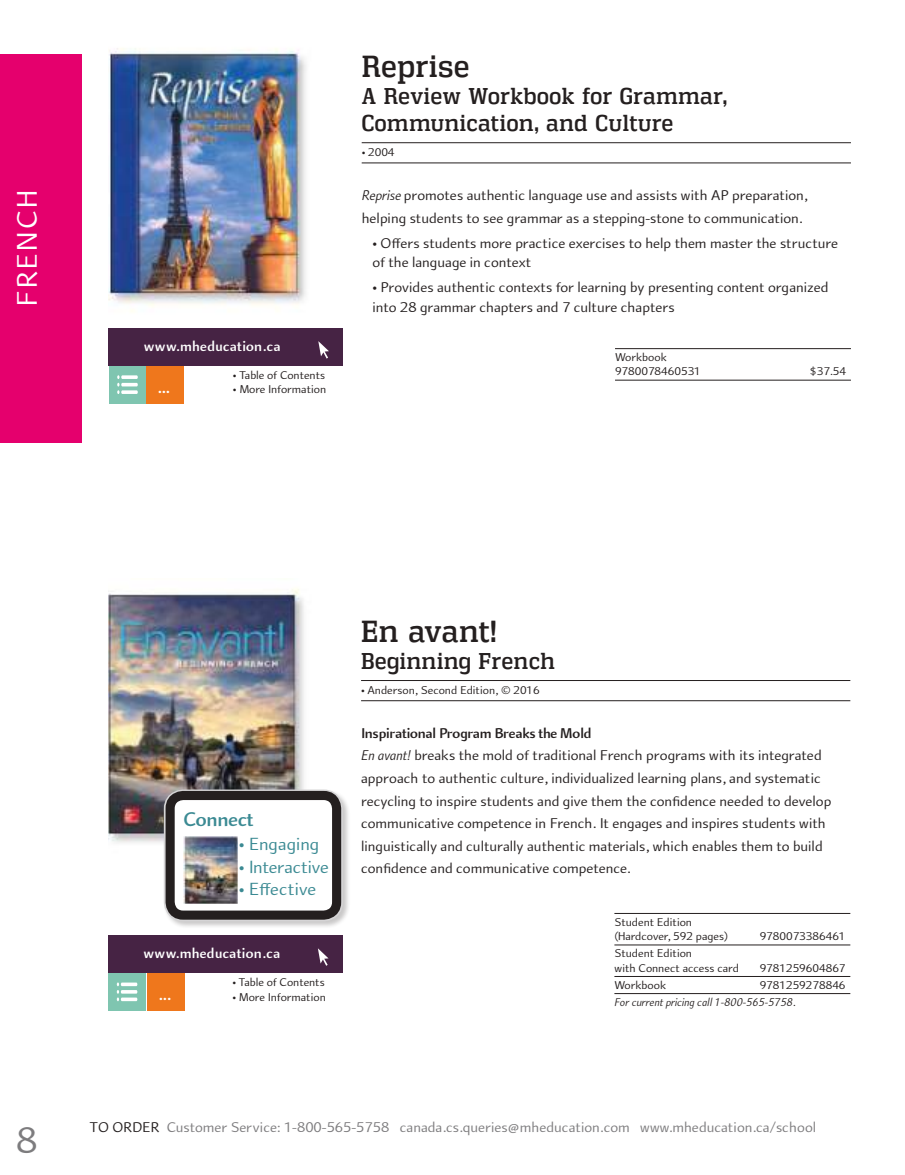
<style>
.page{position:relative;width:905px;height:1175px;background:#fff}
.page>*{position:absolute;margin:0;border:0;box-sizing:border-box;transform-origin:0 0}
.t1{font:39px "Arum Sans";color:#7d7c7e}
.t2{font:30px "Vectipede Rg";letter-spacing:.03em;color:#241f1f}
.t3{font:30px "Arum Sans";letter-spacing:.05em;color:#fff}
.t4{font:22.5px/27px "Vectipede Rg";letter-spacing:.03em;color:#241f1f}
.t5{font:700 21px "Arum Sans";letter-spacing:-.005em;color:#3b8a93}
.t6{font:18.6px "Arum Sans";color:#3b8a93}
.t7{font:700 18px "Arum Sans";color:#fff}
.t8{font:15px/22.5px "Arum Sans";color:#241f1f}
.t9{font:15px "Arum Sans";color:#7d7c7e}
.t10{font:700 15px "Arum Sans";letter-spacing:.02em;color:#fff}
.t11{font:12px/14.4px "Arum Sans";color:#241f1f}
.t12{font:italic 12px "Arum Sans";letter-spacing:-.005em;color:#241f1f}
.s1{font-style:italic}
.s2{font-weight:700}
.s3{color:#241f1f}
</style>
<div class="page">
<div style="left:0;top:54px;width:81px;height:389px;background:#e5006d"></div>
<img style="left:108px;top:588px;width:196px;height:255px">
<hr style="left:614px;top:913px;width:236px;height:1px;background:#241f1f">
<hr style="left:614px;top:944px;width:236px;height:1px;background:#241f1f">
<hr style="left:614px;top:976px;width:236px;height:1px;background:#241f1f">
<hr style="left:614px;top:993px;width:236px;height:1px;background:#241f1f">
<hr style="left:615px;top:348px;width:235px;height:1px;background:#241f1f">
<hr style="left:615px;top:380px;width:235px;height:1px;background:#241f1f">
<hr style="left:361px;top:680px;width:489px;height:1px;background:#241f1f">
<hr style="left:361px;top:700px;width:489px;height:1px;background:#241f1f">
<hr style="left:362px;top:142px;width:488px;height:1px;background:#241f1f">
<hr style="left:362px;top:162px;width:488px;height:1px;background:#241f1f">
<img style="left:108px;top:48px;width:198px;height:291px">
<div style="left:163px;top:788px;width:188px;height:141px;background:#241f1f;opacity:.25"></div>
<div style="left:164px;top:789px;width:179px;height:132px;border:13px solid #d5d4d5;border-radius:13px"></div>
<div style="left:170px;top:795px;width:166px;height:120px;background:#fff;border-radius:13px"></div>
<div style="left:165px;top:791px;width:176px;height:128px;border:9px solid #241f1f;border-radius:13px"></div>
<img style="left:184px;top:836px;width:53px;height:67px">
<div style="left:108px;top:935px;width:235px;height:38px;background:#462344"></div>
<div style="left:108px;top:973px;width:38px;height:37px;background:#7fc5b0"></div>
<svg style="left:117px;top:982px;width:20px;height:19px"></svg>
<div style="left:147px;top:973px;width:38px;height:37px;background:#ef771c"></div>
<svg style="left:318px;top:948px;width:10px;height:17px"></svg>
<div style="left:109px;top:328px;width:234px;height:38px;background:#462344"></div>
<div style="left:109px;top:366px;width:37px;height:37px;background:#7fc5b0"></div>
<svg style="left:117px;top:375px;width:21px;height:19px"></svg>
<div style="left:146px;top:366px;width:38px;height:37px;background:#ef771c"></div>
<svg style="left:318px;top:341px;width:11px;height:17px"></svg>
<h2 class="t3" style="left:10px;top:307px;width:119px;rotate:-90deg">FRENCH</h2>
<p class="t10" style="left:144px;top:337px;width:138px">www.mheducation.ca</p>
<p class="t11" style="left:233px;top:368px;width:94px">• Table of Contents</p>
<p class="t7" style="left:157px;top:377px;width:14px">...</p>
<p class="t11" style="left:233px;top:382px;width:95px">• More Information</p>
<h2 class="t2" style="left:362px;top:48px;width:109px">Reprise</h2>
<h3 class="t4" style="left:362px;top:82px;width:367px">A Review Workbook for Grammar,<br>Communication, and Culture</h3>
<p class="t11" style="left:362px;top:145px;width:34px">• 2004</p>
<p class="t8" style="left:362px;top:184px;width:447px"><span class="s1">Reprise</span> promotes authentic language use and assists with AP preparation, helping students to see grammar as a stepping-stone to communication.</p>
<p class="t8" style="left:372px;top:233px;width:467px;line-height:19.5px">• Offers students more practice exercises to help them master the structure of the language in context</p>
<p class="t8" style="left:372px;top:278px;width:457px;line-height:19.5px">• Provides authentic contexts for learning by presenting content organized into 28 grammar chapters and 7 culture chapters</p>
<p class="t11" style="left:615px;top:350px;width:87px">Workbook<br>9780078460531</p>
<p class="t11" style="left:809px;top:364px;width:38px">$37.54</p>
<h3 class="t5" style="left:184px;top:806px;width:71px">Connect</h3>
<p class="t6" style="left:239px;top:833px;width:82px">• Engaging</p>
<p class="t6" style="left:239px;top:856px;width:92px">• Interactive</p>
<p class="t6" style="left:239px;top:878px;width:79px">• Effective</p>
<p class="t10" style="left:144px;top:944px;width:138px">www.mheducation.ca</p>
<p class="t11" style="left:232px;top:975px;width:94px">• Table of Contents</p>
<p class="t7" style="left:158px;top:983px;width:14px">...</p>
<p class="t11" style="left:232px;top:989px;width:95px">• More Information</p>
<h2 class="t2" style="left:361px;top:613px;width:137px">En avant!</h2>
<h3 class="t4" style="left:361px;top:647px;width:195px">Beginning French</h3>
<p class="t11" style="left:361px;top:683px;width:180px">• Anderson, Second Edition, © 2016</p>
<p class="t8" style="left:361px;top:722px;width:472px"><span class="s2">Inspirational Program Breaks the Mold<br></span><span class="s1">En avant!</span> breaks the mold of traditional French programs with its integrated approach to authentic culture, individualized learning plans, and systematic recycling to inspire students and give them the confidence needed to develop communicative competence in French. It engages and inspires students with linguistically and culturally authentic materials, which enables them to build confidence and communicative competence.</p>
<p class="t11" style="left:614px;top:915px;width:115px">Student Edition (Hardcover, 592 pages)</p>
<p class="t11" style="left:614px;top:946px;width:126px">Student Edition<br>with Connect access card</p>
<p class="t11" style="left:759px;top:929px;width:87px">9780073386461</p>
<p class="t11" style="left:759px;top:961px;width:87px">9781259604867</p>
<p class="t11" style="left:614px;top:978px;width:53px">Workbook</p>
<p class="t11" style="left:759px;top:978px;width:87px">9781259278846</p>
<p class="t12" style="left:614px;top:995px;width:183px">For current pricing call 1-800-565-5758.</p>
<h1 class="t1" style="left:16px;top:1118px;width:23px">8</h1>
<p class="t9" style="left:90px;top:1118px;width:727px"><span class="s3">TO ORDER</span> Customer Service: 1-800-565-5758 canada.cs.queries@mheducation.com www.mheducation.ca/school</p>
</div>
